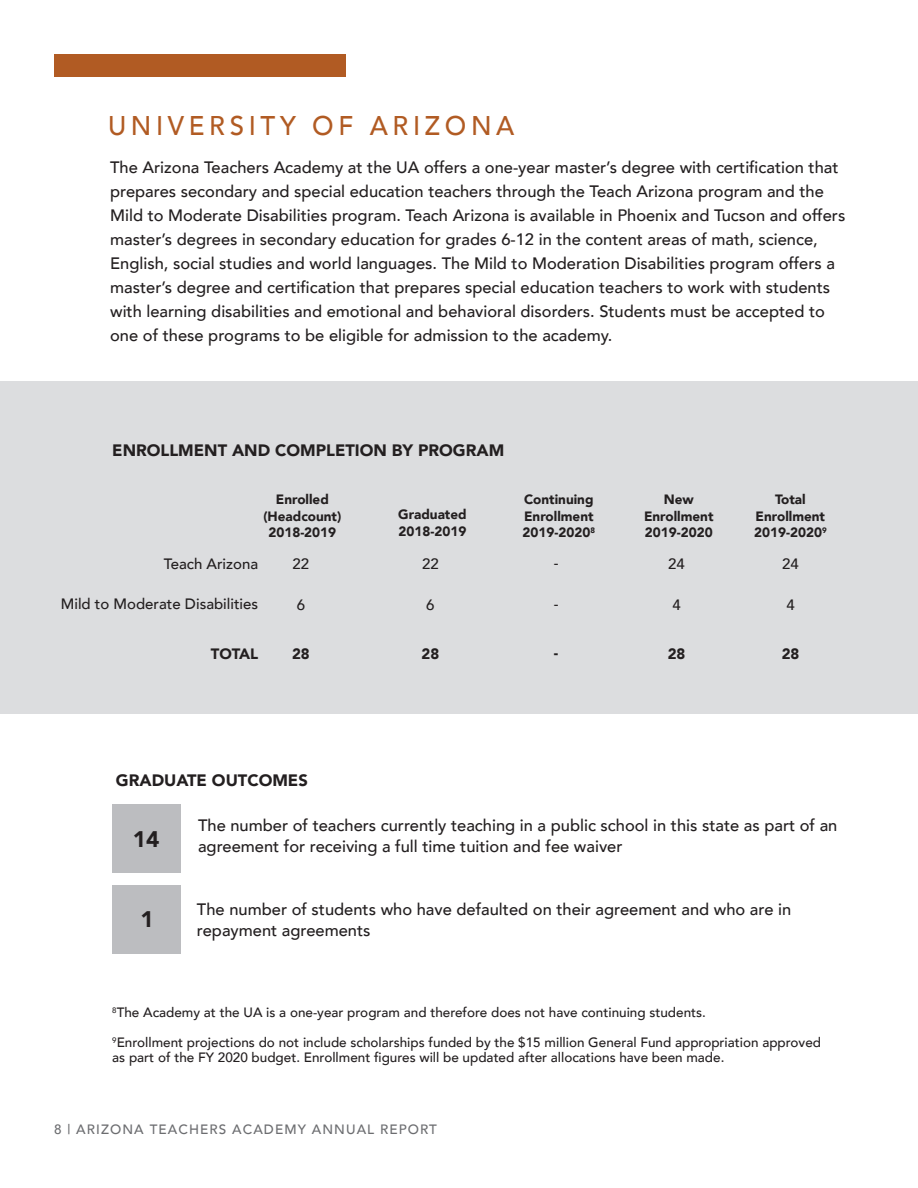
<style>
.page{position:relative;width:918px;height:1188px;background:#fff}
.page>*{position:absolute;margin:0;border:0;box-sizing:border-box;transform-origin:0 0}
.t1{font:500 27px "Avenir";letter-spacing:.18em;color:#b15b23;scale:.96 1}
.t2{font:900 22.5px "Avenir";color:#231f20}
.t3{font:500 16.5px/24px "Avenir";color:#231f20}
.t4{font:900 16.5px "Avenir";color:#231f20}
.t5{font:500 15px "Avenir";color:#231f20}
.t6{font:900 15px "Avenir";color:#231f20}
.t7{font:500 13.5px/15px "Avenir";color:#231f20}
.t8{font:900 13.5px/16.5px "Avenir";color:#231f20;text-align:center}
.t9{font:500 13.5px "Avenir";letter-spacing:.08em;color:#6c6d70}
</style>
<div class="page">
<div style="left:0;top:382px;width:918px;height:332px;background:#dcdddf"></div>
<div style="left:54px;top:54px;width:291px;height:23px;background:#b15b23"></div>
<div style="left:112px;top:804px;width:69px;height:68px;background:#bcbdc0"></div>
<div style="left:112px;top:886px;width:69px;height:68px;background:#bcbdc0"></div>
<h1 class="t1" style="left:108px;top:102px;width:425px">UNIVERSITY OF ARIZONA</h1>
<p class="t3" style="left:110px;top:154px;width:737px">The Arizona Teachers Academy at the UA offers a one-year master’s degree with certification that prepares secondary and special education teachers through the Teach Arizona program and the Mild to Moderate Disabilities program. Teach Arizona is available in Phoenix and Tucson and offers master’s degrees in secondary education for grades 6-12 in the content areas of math, science, English, social studies and world languages. The Mild to Moderation Disabilities program offers a master’s degree and certification that prepares special education teachers to work with students with learning disabilities and emotional and behavioral disorders. Students must be accepted to one of these programs to be eligible for admission to the academy.</p>
<p class="t4" style="left:112px;top:436px;width:393px">ENROLLMENT AND COMPLETION BY PROGRAM</p>
<p class="t8" style="left:263px;top:491px;width:79px">Enrolled (Headcount)<br>2018-2019</p>
<p class="t8" style="left:523px;top:491px;width:74px;text-align:justify">Continuing Enrollment 2019-2020<sup>8</sup></p>
<p class="t8" style="left:644px;top:491px;width:71px">New<br>Enrollment<br>2019-2020</p>
<p class="t8" style="left:754px;top:491px;width:74px">Total<br>Enrollment<br>2019-2020<sup>9</sup></p>
<p class="t8" style="left:398px;top:506px;width:70px;text-align:left">Graduated<br>2018-2019</p>
<p class="t5" style="left:164px;top:551px;width:96px">Teach Arizona</p>
<p class="t5" style="left:61px;top:591px;width:199px">Mild to Moderate Disabilities</p>
<p class="t6" style="left:211px;top:641px;width:49px">TOTAL</p>
<p class="t5" style="left:293px;top:551px;width:18px">22</p>
<p class="t5" style="left:297px;top:592px;width:10px">6</p>
<p class="t6" style="left:292px;top:641px;width:19px">28</p>
<p class="t4" style="left:116px;top:766px;width:193px">GRADUATE OUTCOMES</p>
<p class="t5" style="left:422px;top:551px;width:18px">22</p>
<p class="t5" style="left:426px;top:592px;width:10px">6</p>
<p class="t6" style="left:422px;top:641px;width:19px">28</p>
<p class="t5" style="left:554px;top:550px;width:6px">-</p>
<p class="t5" style="left:554px;top:591px;width:6px">-</p>
<p class="t6" style="left:554px;top:640px;width:6px">-</p>
<p class="t5" style="left:668px;top:551px;width:18px">24</p>
<p class="t5" style="left:672px;top:592px;width:10px">4</p>
<p class="t6" style="left:668px;top:641px;width:19px">28</p>
<p class="t5" style="left:782px;top:551px;width:18px">24</p>
<p class="t5" style="left:786px;top:592px;width:10px">4</p>
<p class="t6" style="left:782px;top:641px;width:19px">28</p>
<h2 class="t2" style="left:133px;top:820px;width:28px">14</h2>
<h2 class="t2" style="left:140px;top:900px;width:15px">1</h2>
<p class="t3" style="left:198px;top:814px;width:641px;line-height:21px">The number of teachers currently teaching in a public school in this state as part of an agreement for receiving a full time tuition and fee waiver</p>
<p class="t3" style="left:197px;top:898px;width:596px;line-height:21px">The number of students who have defaulted on their agreement and who are in repayment agreements</p>
<p class="t7" style="left:112px;top:1004px;width:595px"><sup>8</sup>The Academy at the UA is a one-year program and therefore does not have continuing students.</p>
<p class="t7" style="left:112px;top:1034px;width:710px"><sup>9</sup>Enrollment projections do not include scholarships funded by the $15 million General Fund appropriation approved as part of the FY 2020 budget. Enrollment figures will be updated after allocations have been made.</p>
<p class="t9" style="left:54px;top:1118px;width:385px">8 | ARIZONA TEACHERS ACADEMY ANNUAL REPORT</p>
</div>
